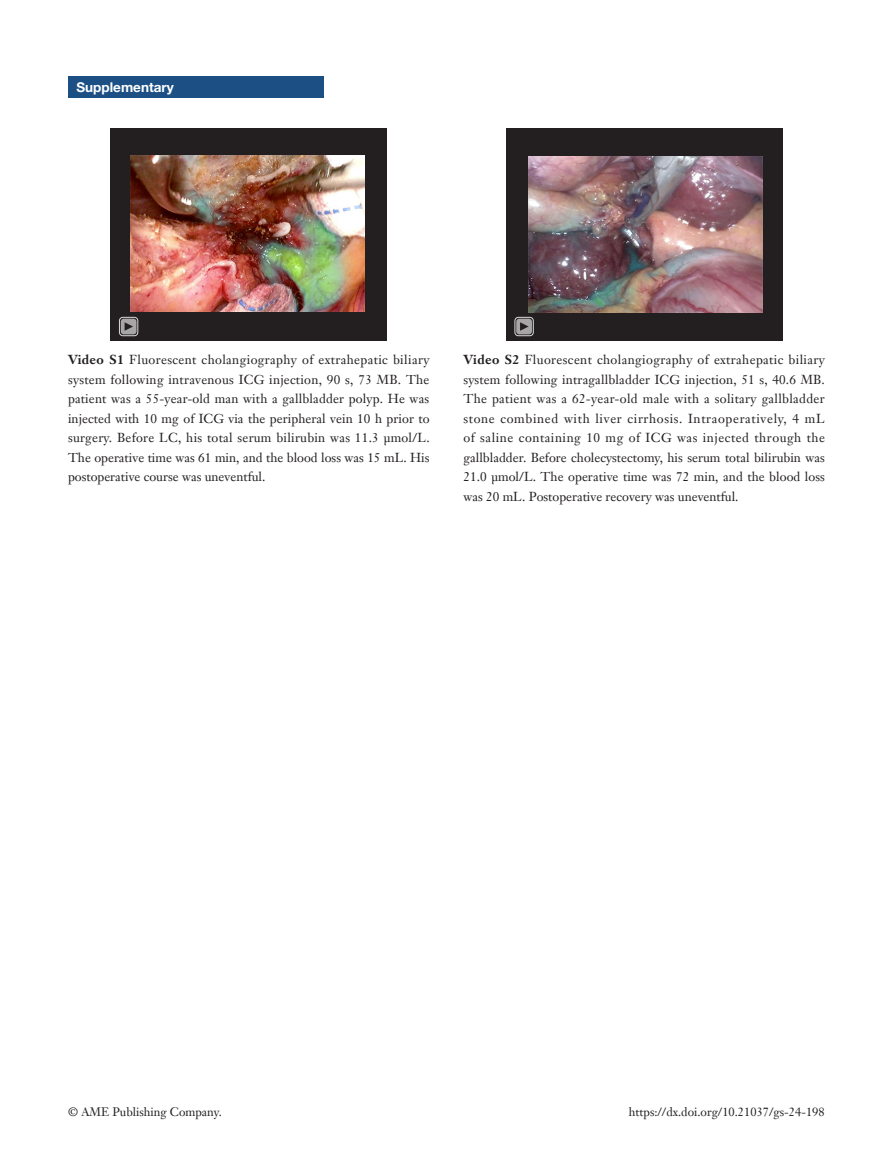
<style>
.page{position:relative;width:893px;height:1170px;background:#fff}
.page>*{position:absolute;margin:0;border:0;box-sizing:border-box;transform-origin:0 0}
.Alanmu{font:700 13.5px "Helvetica Neue LT Pro";color:#fff}
.二级标题下沉{font:12.75px/19.5px "Janson Text LT";color:#231f20;text-align:justify}
.t1{font:12px "Janson Text LT";color:#231f20}
.s1{font-weight:700}
</style>
<div class="page">
<div style="left:68px;top:77px;width:255px;height:21px;background:#1c5085"></div>
<div style="left:111px;top:128px;width:276px;height:212px;background:#231f20"></div>
<div style="left:119px;top:317px;width:19px;height:19px;border:1px solid #fff;border-radius:3px"></div>
<svg style="left:121px;top:318px;width:15px;height:16px"></svg>
<svg style="left:125px;top:322px;width:8px;height:9px"></svg>
<img style="left:131px;top:156px;width:233px;height:156px">
<div style="left:506px;top:128px;width:276px;height:212px;background:#231f20"></div>
<div style="left:514px;top:317px;width:20px;height:19px;border:1px solid #fff;border-radius:3px"></div>
<div style="left:516px;top:318px;width:16px;height:16px;background:#a7a5a5;border-radius:3px"></div>
<svg style="left:520px;top:322px;width:9px;height:9px"></svg>
<img style="left:528px;top:156px;width:234px;height:156px">
<p class="Alanmu" style="left:77px;top:79px;width:99px">Supplementary</p>
<p class="二级标题下沉" style="left:68px;top:350px;width:363px"><span class="s1">Video S1</span> Fluorescent cholangiography of extrahepatic biliary system following intravenous ICG injection, 90 s, 73 MB. The patient was a 55-year-old man with a gallbladder polyp. He was injected with 10 mg of ICG via the peripheral vein 10 h prior to surgery. Before LC, his total serum bilirubin was 11.3 µmol/L.<br>The operative time was 61 min, and the blood loss was 15 mL. His postoperative course was uneventful.</p>
<p class="二级标题下沉" style="left:463px;top:350px;width:363px"><span class="s1">Video S2</span> Fluorescent cholangiography of extrahepatic biliary system following intragallbladder ICG injection, 51 s, 40.6 MB.<br>The patient was a 62-year-old male with a solitary gallbladder stone combined with liver cirrhosis. Intraoperatively, 4 mL of saline containing 10 mg of ICG was injected through the gallbladder. Before cholecystectomy, his serum total bilirubin was 21.0 µmol/L. The operative time was 72 min, and the blood loss was 20 mL. Postoperative recovery was uneventful.</p>
<p class="t1" style="left:68px;top:1104px;width:155px">© AME Publishing Company.</p>
<p class="t1" style="left:629px;top:1104px;width:197px">https://dx.doi.org/10.21037/gs-24-198</p>
</div>
